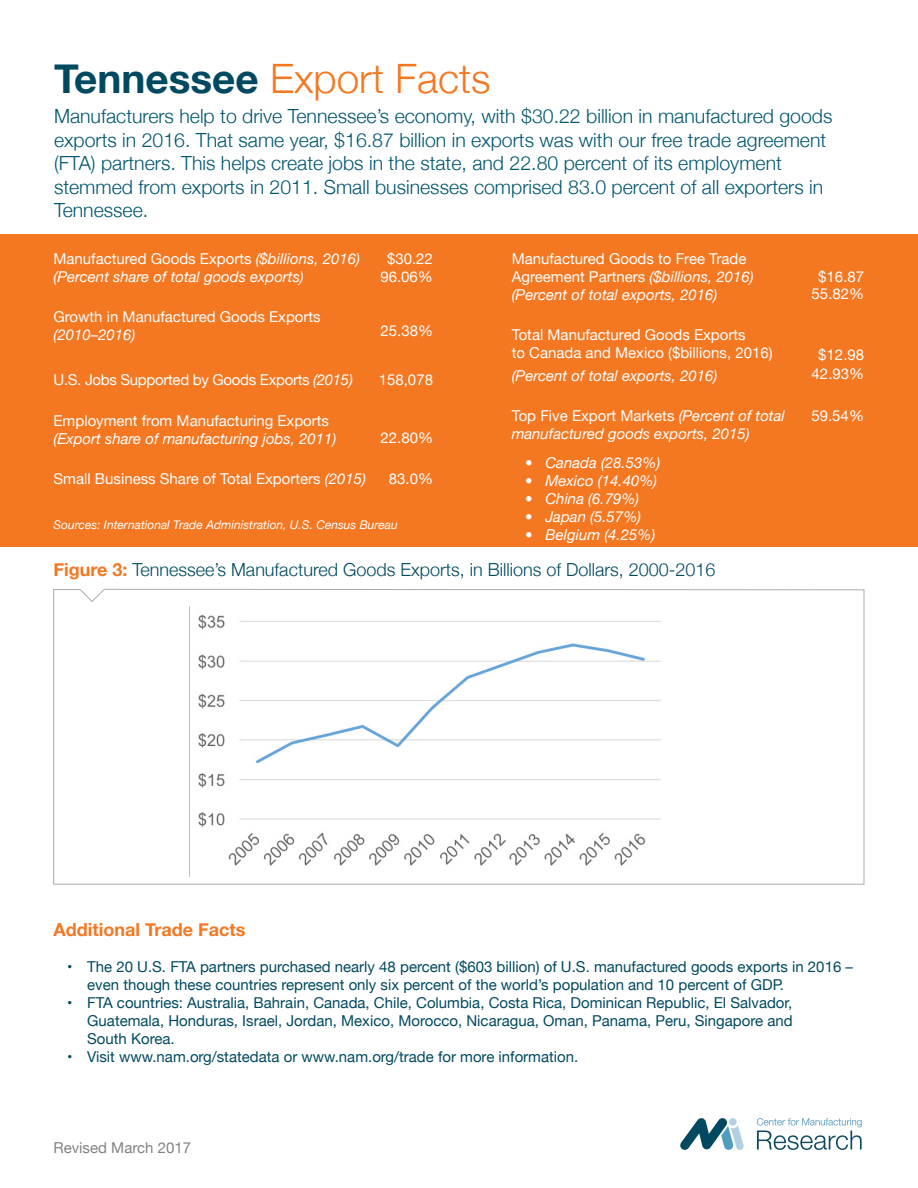
<style>
.page{position:relative;width:918px;height:1188px;background:#fff}
.page>*{position:absolute;margin:0;border:0;box-sizing:border-box;transform-origin:0 0}
.t1{font:300 40.5px "Helvetica Neue";color:#f47721}
.t2{font:300 19.5px/23.4px "Helvetica Neue";color:#00566f}
.t3{font:300 18px "Helvetica Neue";color:#004960}
.t4{font:700 18px "Helvetica Neue";color:#f47721}
.t5{font:15px/18px "Helvetica Neue";color:#004960}
.t6{font:15px/18px "Helvetica Neue";color:#fff}
.t7{font:italic 15px/18px "Helvetica Neue";color:#fff}
.t8{font:15px "Helvetica Neue";letter-spacing:-.02em;color:#fff}
.t9{font:15px "Helvetica Neue";color:#808285}
.t10{font:italic 12px "Helvetica Neue";color:#fff}
.s1{font-weight:700;color:#004960}
.s2{font-style:italic}
.s3{font-style:normal}
.s4{font-weight:700;color:#f47721}
</style>
<div class="page">
<div style="left:0;top:235px;width:918px;height:312px;background:#f47721"></div>
<svg style="left:53px;top:589px;width:811px;height:296px"></svg>
<img style="left:190px;top:606px;width:486px;height:270px">
<svg style="left:757px;top:1118px;width:105px;height:32px"></svg>
<svg style="left:680px;top:1118px;width:64px;height:32px"></svg>
<div style="left:729px;top:1118px;width:8px;height:8px;background:#b1d0e2;border-radius:50%"></div>
<p class="t1" style="left:54px;top:46px;width:438px"><span class="s1">Tennessee</span> Export Facts</p>
<p class="t2" style="left:54px;top:103px;width:780px">Manufacturers help to drive Tennessee’s economy, with $30.22 billion in manufactured goods exports in 2016. That same year, $16.87 billion in exports was with our free trade agreement (FTA) partners. This helps create jobs in the state, and 22.80 percent of its employment stemmed from exports in 2011. Small businesses comprised 83.0 percent of all exporters in Tennessee.</p>
<p class="t6" style="left:54px;top:250px;width:308px">Manufactured Goods Exports <span class="s2">($billions, 2016)</span></p>
<p class="t7" style="left:54px;top:268px;width:252px">(Percent share of total goods exports)</p>
<p class="t6" style="left:54px;top:309px;width:269px">Growth in Manufactured Goods Exports</p>
<p class="t7" style="left:54px;top:327px;width:83px">(2010–2016)</p>
<p class="t8" style="left:54px;top:369px;width:301px">U.S. Jobs Supported by Goods Exports <span class="s2">(2015)</span></p>
<p class="t6" style="left:54px;top:412px;width:277px">Employment from Manufacturing Exports</p>
<p class="t7" style="left:54px;top:430px;width:284px">(Export share of manufacturing jobs, 2011)</p>
<p class="t6" style="left:54px;top:471px;width:314px">Small Business Share of Total Exporters <span class="s2">(2015)</span></p>
<p class="t6" style="left:387px;top:250px;width:47px">$30.22</p>
<p class="t6" style="left:380px;top:268px;width:54px">96.06%</p>
<p class="t6" style="left:380px;top:323px;width:54px">25.38%</p>
<p class="t6" style="left:379px;top:371px;width:56px">158,078</p>
<p class="t6" style="left:380px;top:430px;width:54px">22.80%</p>
<p class="t6" style="left:389px;top:470px;width:46px">83.0%</p>
<p class="t10" style="left:54px;top:516px;width:346px">Sources: International Trade Administration, U.S. Census Bureau</p>
<p class="t6" style="left:512px;top:250px;width:243px">Manufactured Goods to Free Trade<br>Agreement Partners <span class="s2">($billions, 2016)</span></p>
<p class="t7" style="left:512px;top:286px;width:207px">(Percent of total exports, 2016)</p>
<p class="t6" style="left:512px;top:327px;width:235px">Total Manufactured Goods Exports</p>
<p class="t6" style="left:512px;top:345px;width:262px">to Canada and Mexico ($billions, 2016)</p>
<p class="t7" style="left:512px;top:367px;width:207px">(Percent of total exports, 2016)</p>
<p class="t7" style="left:512px;top:408px;width:275px"><span class="s3">Top Five Export Markets</span> (Percent of total manufactured goods exports, 2015)</p>
<p class="t7" style="left:525px;top:454px;width:137px">• Canada (28.53%)</p>
<p class="t7" style="left:525px;top:472px;width:133px">• Mexico (14.40%)</p>
<p class="t7" style="left:525px;top:490px;width:115px">• China (6.79%)</p>
<p class="t7" style="left:525px;top:508px;width:117px">• Japan (5.57%)</p>
<p class="t7" style="left:525px;top:526px;width:131px">• Belgium (4.25%)</p>
<p class="t3" style="left:54px;top:555px;width:663px"><span class="s4">Figure 3:</span> Tennessee’s Manufactured Goods Exports, in Billions of Dollars, 2000-2016</p>
<p class="t6" style="left:818px;top:268px;width:47px">$16.87</p>
<p class="t6" style="left:812px;top:286px;width:54px">55.82%</p>
<p class="t6" style="left:818px;top:347px;width:47px">$12.98</p>
<p class="t6" style="left:812px;top:366px;width:54px">42.93%</p>
<p class="t6" style="left:811px;top:407px;width:54px">59.54%</p>
<p class="t4" style="left:54px;top:915px;width:193px">Additional Trade Facts</p>
<p class="t5" style="left:87px;top:958px;width:767px;text-indent:-20px">• The 20 U.S. FTA partners purchased nearly 48 percent ($603 billion) of U.S. manufactured goods exports in 2016 – even though these countries represent only six percent of the world’s population and 10 percent of GDP.</p>
<p class="t5" style="left:87px;top:994px;width:707px;text-align:justify;text-indent:-20px">• FTA countries: Australia, Bahrain, Canada, Chile, Columbia, Costa Rica, Dominican Republic, El Salvador, Guatemala, Honduras, Israel, Jordan, Mexico, Morocco, Nicaragua, Oman, Panama, Peru, Singapore and South Korea.</p>
<p class="t5" style="left:67px;top:1048px;width:513px">• Visit www.nam.org/statedata or www.nam.org/trade for more information.</p>
<p class="t9" style="left:54px;top:1137px;width:139px">Revised March 2017</p>
</div>
